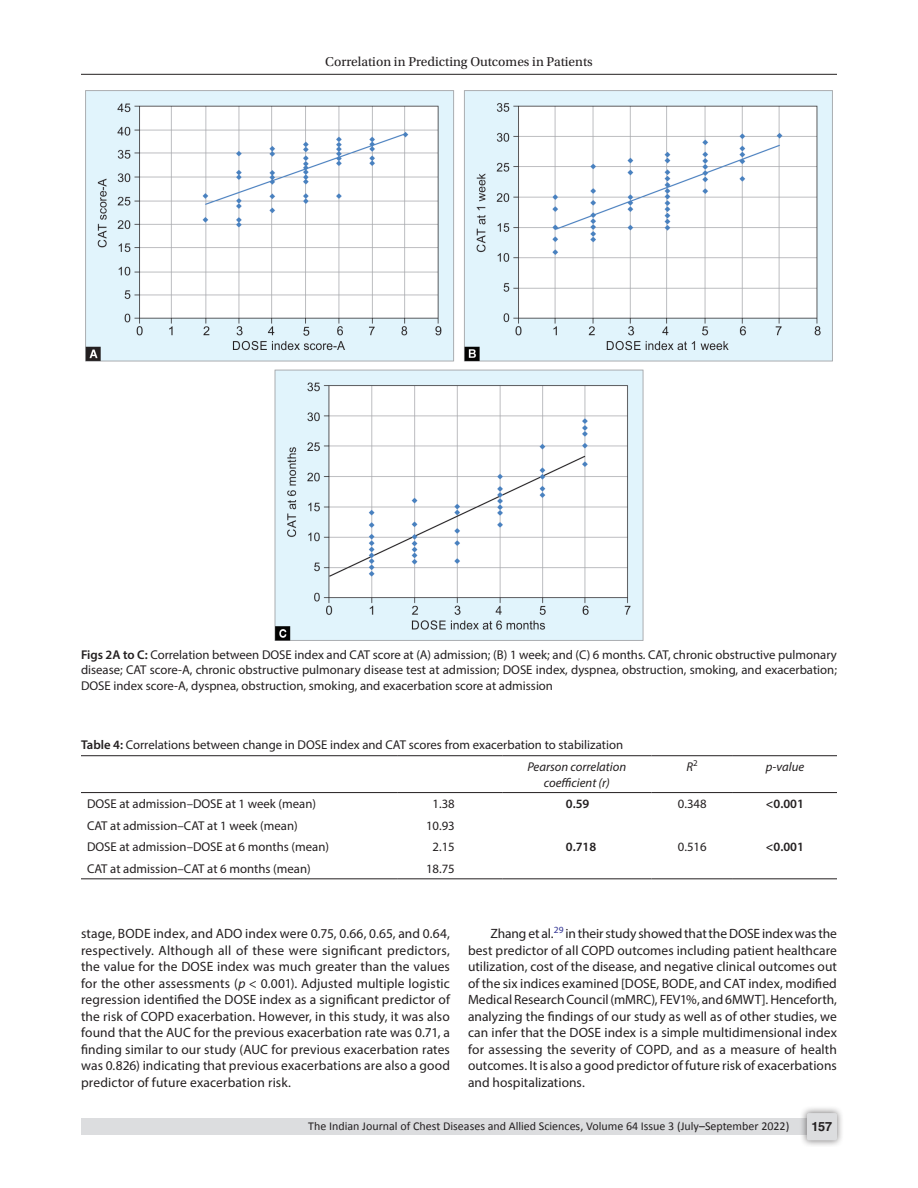
<style>
.page{position:relative;width:918px;height:1188px;background:#fff}
.page>*{position:absolute;margin:0;border:0;box-sizing:border-box;transform-origin:0 0}
.Para-Indent{font:13.5px/16.5px "Myriad Pro";letter-spacing:.005em;color:#231f20;text-align:justify}
.t1{font:13.5px "Utopia Std";color:#231f20}
.FigCaption{font:12.75px/15.3px "Myriad Pro";color:#231f20;text-align:justify}
.TableBody{font:12.75px "Myriad Pro";color:#231f20}
.TableCaption{font:12.75px "Myriad Pro";color:#231f20}
.TableBody-2{font:italic 12.75px/15.3px "Myriad Pro";color:#231f20;text-align:center}
.TableBody-3{font:600 12.75px "Myriad Pro";color:#231f20}
.t2{font:700 12.75px "Helvetica LT Std";color:#231f20}
.t3{font:12px "Calibri";color:#231f20}
.s1{font-weight:600}
.s2{font-style:italic}
</style>
<div class="page">
<hr style="left:81px;top:74px;width:756px;height:1px;background:#231f20">
<div style="left:81px;top:1119px;width:756px;height:16px;background:#dcdddf"></div>
<div style="left:800px;top:1106px;width:44px;height:41px;background:#231f20;opacity:.61"></div>
<div style="left:807px;top:1113px;width:30px;height:27px;background:#dcdddf;border-radius:2px"></div>
<hr style="left:81px;top:755px;width:316px;height:1px;background:#231f20">
<hr style="left:397px;top:755px;width:105px;height:1px;background:#231f20">
<hr style="left:502px;top:755px;width:150px;height:1px;background:#231f20">
<hr style="left:652px;top:755px;width:81px;height:1px;background:#231f20">
<hr style="left:733px;top:755px;width:104px;height:1px;background:#231f20">
<hr style="left:81px;top:792px;width:316px;height:1px;background:#231f20">
<hr style="left:397px;top:792px;width:105px;height:1px;background:#231f20">
<hr style="left:502px;top:792px;width:150px;height:1px;background:#231f20">
<hr style="left:652px;top:792px;width:81px;height:1px;background:#231f20">
<hr style="left:733px;top:792px;width:104px;height:1px;background:#231f20">
<hr style="left:81px;top:878px;width:316px;height:1px;background:#231f20">
<hr style="left:397px;top:878px;width:105px;height:1px;background:#231f20">
<hr style="left:502px;top:878px;width:150px;height:1px;background:#231f20">
<hr style="left:652px;top:878px;width:81px;height:1px;background:#231f20">
<hr style="left:733px;top:878px;width:104px;height:1px;background:#231f20">
<img style="left:86px;top:90px;width:746px;height:550px">
<p class="t1" style="left:325px;top:55px;width:269px">Correlation in Predicting Outcomes in Patients</p>
<p class="FigCaption" style="left:81px;top:647px;width:758px"><span class="s1">Figs 2A to C:</span> Correlation between DOSE index and CAT score at (A) admission; (B) 1 week; and (C) 6 months. CAT, chronic obstructive pulmonary disease; CAT score-A, chronic obstructive pulmonary disease test at admission; DOSE index, dyspnea, obstruction, smoking, and exacerbation; DOSE index score-A, dyspnea, obstruction, smoking, and exacerbation score at admission</p>
<p class="TableCaption" style="left:81px;top:737px;width:544px"><span class="s1">Table 4:</span> Correlations between change in DOSE index and CAT scores from exacerbation to stabilization</p>
<p class="TableBody-2" style="left:527px;top:759px;width:100px">Pearson correlation coefficient (r)</p>
<p class="TableBody-2" style="left:687px;top:759px;width:13px">R<sup>2</sup></p>
<p class="TableBody-2" style="left:766px;top:759px;width:40px">p-value</p>
<p class="TableBody" style="left:87px;top:796px;width:231px">DOSE at admission–DOSE at 1 week (mean)</p>
<p class="TableBody" style="left:433px;top:796px;width:24px">1.38</p>
<p class="TableBody-3" style="left:566px;top:796px;width:25px">0.59</p>
<p class="TableBody" style="left:678px;top:796px;width:30px">0.348</p>
<p class="TableBody-3" style="left:766px;top:796px;width:39px">&lt;0.001</p>
<p class="TableBody" style="left:87px;top:818px;width:212px">CAT at admission–CAT at 1 week (mean)</p>
<p class="TableBody" style="left:426px;top:818px;width:30px">10.93</p>
<p class="TableBody" style="left:87px;top:839px;width:244px">DOSE at admission–DOSE at 6 months (mean)</p>
<p class="TableBody" style="left:433px;top:839px;width:24px">2.15</p>
<p class="TableBody-3" style="left:566px;top:839px;width:32px">0.718</p>
<p class="TableBody" style="left:678px;top:839px;width:30px">0.516</p>
<p class="TableBody-3" style="left:766px;top:839px;width:39px">&lt;0.001</p>
<p class="TableBody" style="left:87px;top:861px;width:225px">CAT at admission–CAT at 6 months (mean)</p>
<p class="TableBody" style="left:426px;top:861px;width:30px">18.75</p>
<p class="Para-Indent" style="left:81px;top:925px;width:371px">stage, BODE index, and ADO index were 0.75, 0.66, 0.65, and 0.64, respectively. Although all of these were significant predictors, the value for the DOSE index was much greater than the values for the other assessments (<span class="s2">p</span> &lt; 0.001). Adjusted multiple logistic regression identified the DOSE index as a significant predictor of the risk of COPD exacerbation. However, in this study, it was also found that the AUC for the previous exacerbation rate was 0.71, a finding similar to our study (AUC for previous exacerbation rates was 0.826) indicating that previous exacerbations are also a good predictor of future exacerbation risk.</p>
<p class="Para-Indent" style="left:468px;top:925px;width:371px;text-indent:22px">Zhang et al.<sup>29</sup> in their study showed that the DOSE index was the best predictor of all COPD outcomes including patient healthcare utilization, cost of the disease, and negative clinical outcomes out of the six indices examined [DOSE, BODE, and CAT index, modified Medical Research Council (mMRC), FEV1%, and 6MWT]. Henceforth, analyzing the findings of our study as well as of other studies, we can infer that the DOSE index is a simple multidimensional index for assessing the severity of COPD, and as a measure of health outcomes. It is also a good predictor of future risk of exacerbations and hospitalizations.</p>
<p class="t3" style="left:308px;top:1118px;width:483px">The Indian Journal of Chest Diseases and Allied Sciences, Volume 64 Issue 3 (July–September 2022)</p>
<p class="t2" style="left:812px;top:1119px;width:22px">157</p>
</div>
